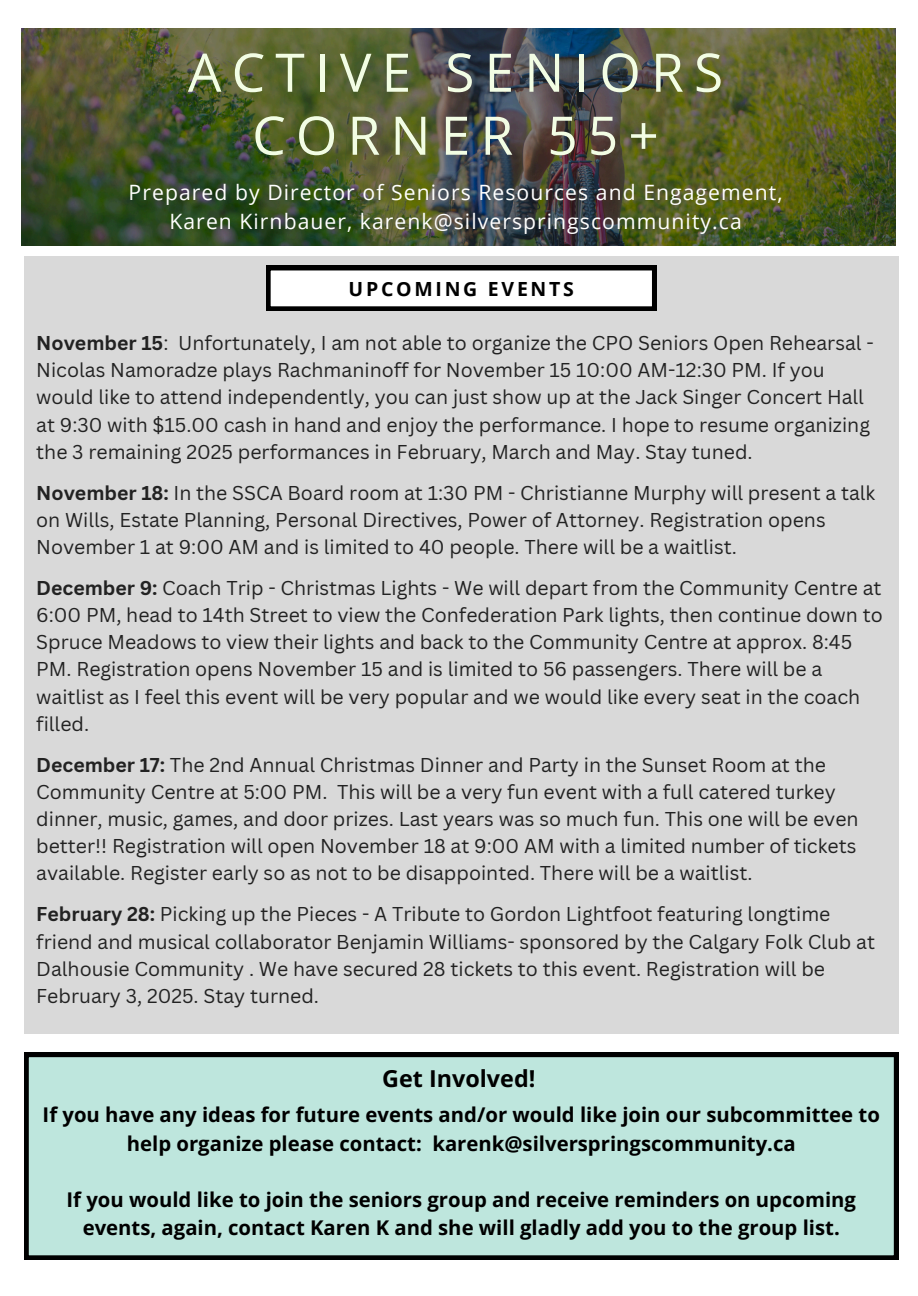
<style>
.page{position:relative;width:918px;height:1296px;background:#fff}
.page>*{position:absolute;margin:0;border:0;box-sizing:border-box;transform-origin:0 0}
.t1{font:53.25px/63px "Open Sans";letter-spacing:.19em;color:#f2fde4;text-align:center}
.t2{font:700 23.25px "Open Sans";color:#000}
.t3{font:21.15px/29.2px "Open Sans";letter-spacing:.05em;color:#fff;text-align:center}
.t4{font:700 20.25px/28.2px "Open Sans";color:#000;text-align:center}
.t5{font:19.5px/27.2px "Canva Sans";color:#222}
.t6{font:700 19.5px "Open Sans";letter-spacing:.14em;color:#000}
.s1{font-weight:700}
</style>
<div class="page">
<img style="left:21px;top:28px;width:875px;height:218px">
<div style="left:24px;top:256px;width:874px;height:778px;background:#d9d9d9"></div>
<svg style="left:266px;top:266px;width:390px;height:45px;background:#c6c6c6"></svg>
<div style="left:24px;top:1053px;width:874px;height:207px;background:#bee6dd"></div>
<p class="t1" style="left:188px;top:40px;width:537px">ACTIVE SENIORS<br>CORNER 55+</p>
<p class="t3" style="left:129px;top:177px;width:655px">Prepared by Director of Seniors Resources and Engagement,<br>Karen Kirnbauer, karenk@silverspringscommunity.ca</p>
<p class="t6" style="left:349px;top:275px;width:227px">UPCOMING EVENTS</p>
<h1 class="t5" style="left:36px;top:329px;width:839px"><span class="s1">November 15</span>: Unfortunately, I am not able to organize the CPO Seniors Open Rehearsal - Nicolas Namoradze plays Rachmaninoff for November 15 10:00 AM-12:30 PM. If you would like to attend independently, you can just show up at the Jack Singer Concert Hall at 9:30 with $15.00 cash in hand and enjoy the performance. I hope to resume organizing the 3 remaining 2025 performances in February, March and May. Stay tuned.</h1>
<h3 class="t5" style="left:36px;top:479px;width:841px"><span class="s1">November 18:</span> In the SSCA Board room at 1:30 PM - Christianne Murphy will present a talk on Wills, Estate Planning, Personal Directives, Power of Attorney. Registration opens<br>November 1 at 9:00 AM and is limited to 40 people. There will be a waitlist.</h3>
<h4 class="t5" style="left:36px;top:574px;width:848px"><span class="s1">December 9:</span> Coach Trip - Christmas Lights - We will depart from the Community Centre at 6:00 PM, head to 14th Street to view the Confederation Park lights, then continue down to Spruce Meadows to view their lights and back to the Community Centre at approx. 8:45<br>PM. Registration opens November 15 and is limited to 56 passengers. There will be a waitlist as I feel this event will be very popular and we would like every seat in the coach filled.</h4>
<p class="t5" style="left:36px;top:751px;width:824px"><span class="s1">December 17:</span> The 2nd Annual Christmas Dinner and Party in the Sunset Room at the Community Centre at 5:00 PM. This will be a very fun event with a full catered turkey dinner, music, games, and door prizes. Last years was so much fun. This one will be even better!! Registration will open November 18 at 9:00 AM with a limited number of tickets available. Register early so as not to be disappointed. There will be a waitlist.</p>
<p class="t5" style="left:36px;top:900px;width:840px"><span class="s1">February 28:</span> Picking up the Pieces - A Tribute to Gordon Lightfoot featuring longtime friend and musical collaborator Benjamin Williams- sponsored by the Calgary Folk Club at Dalhousie Community . We have secured 28 tickets to this event. Registration will be February 3, 2025. Stay turned.</p>
<h5 class="t2" style="left:382px;top:1063px;width:155px">Get Involved!</h5>
<h2 class="t4" style="left:43px;top:1101px;width:839px">If you have any ideas for future events and/or would like join our subcommittee to help organize please contact: karenk@silverspringscommunity.ca</h2>
<h5 class="t4" style="left:67px;top:1185px;width:791px">If you would like to join the seniors group and receive reminders on upcoming events, again, contact Karen K and she will gladly add you to the group list.</h5>
</div>
